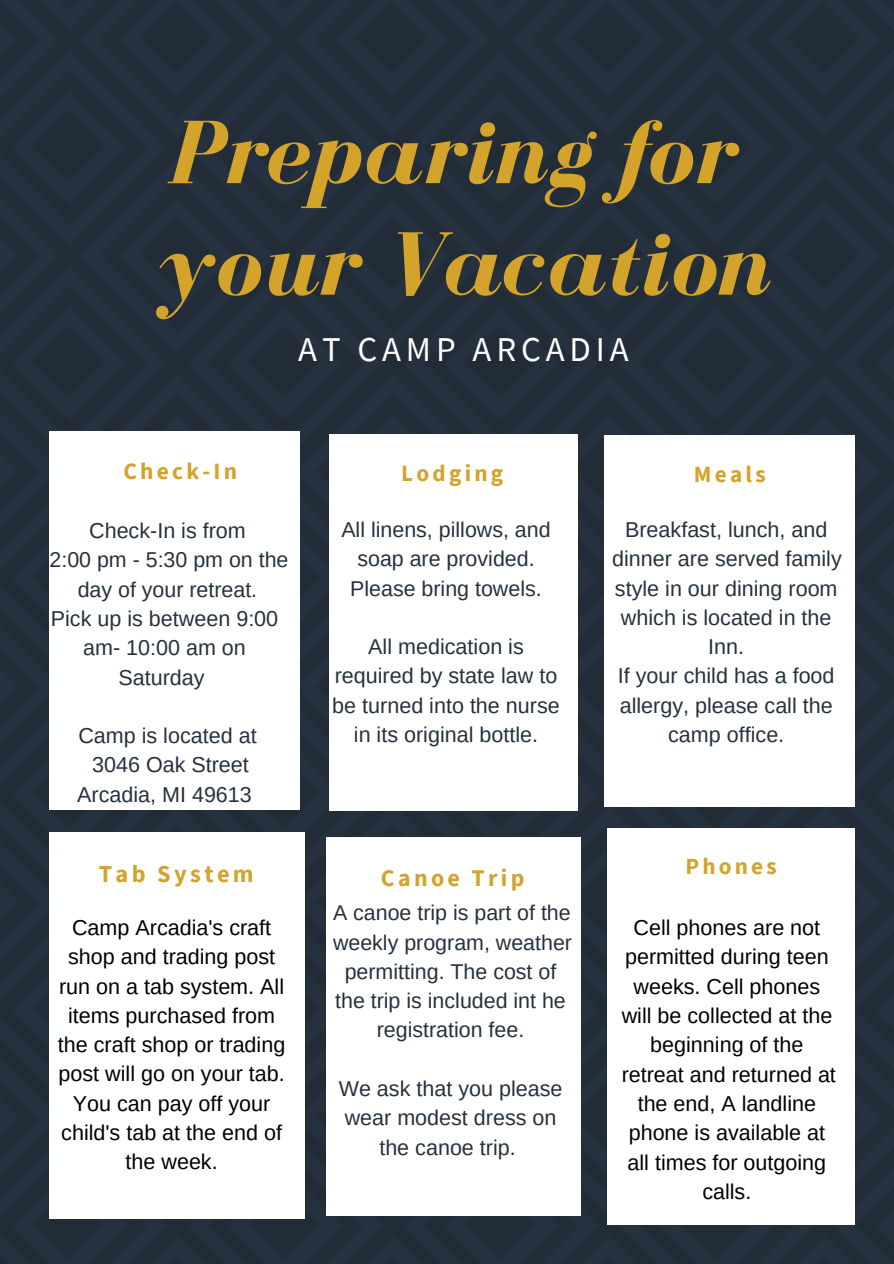
<style>
.page{position:relative;width:894px;height:1264px;background:#fff}
.page>*{position:absolute;margin:0;border:0;box-sizing:border-box;transform-origin:0 0}
.t1{font:italic 700 92.7px/111.4px "Bodoni FLF";color:#d3a32b}
.t2{font:34.8px "Source Sans Pro";letter-spacing:.14em;color:#fff}
.t3{font:700 24.3px "Source Sans Pro";letter-spacing:.14em;color:#d3a32b}
.t4{font:700 23.85px "Source Sans Pro";letter-spacing:.14em;color:#d3a32b}
.t5{font:700 23.4px "Source Sans Pro";letter-spacing:.14em;color:#d3a32b}
.t6{font:700 23.25px "Source Sans Pro";letter-spacing:.14em;color:#d3a32b}
.t7{font:700 23.1px "Source Sans Pro";letter-spacing:.14em;color:#d3a32b}
.t8{font:21.45px/29.2px "Arimo";color:#25313e;text-align:center}
.t9{font:21.45px/29.2px "Arimo";color:#000;text-align:center}
</style>
<div class="page">
<div style="left:0;top:0;width:893px;height:1263px;background:#222d39"></div>
<div style="left:50px;top:431px;width:250px;height:379px;background:#fff"></div>
<div style="left:329px;top:435px;width:248px;height:376px;background:#fff"></div>
<div style="left:604px;top:435px;width:249px;height:372px;background:#fff"></div>
<div style="left:50px;top:832px;width:254px;height:386px;background:#fff"></div>
<div style="left:326px;top:837px;width:254px;height:378px;background:#fff"></div>
<div style="left:607px;top:828px;width:246px;height:397px;background:#fff"></div>
<h1 class="t1" style="left:158px;top:97px;width:612px">Preparing for your Vacation</h1>
<h2 class="t2" style="left:298px;top:326px;width:332px">AT CAMP ARCADIA</h2>
<p class="t5" style="left:123px;top:456px;width:115px">Check-In</p>
<p class="t6" style="left:401px;top:458px;width:104px">Lodging</p>
<p class="t6" style="left:693px;top:459px;width:73px">Meals</p>
<p class="t8" style="left:89px;top:516px;width:158px">Check-In is from</p>
<p class="t8" style="left:49px;top:545px;width:240px">2:00 pm - 5:30 pm on the</p>
<p class="t8" style="left:78px;top:574px;width:181px">day of your retreat.</p>
<p class="t8" style="left:51px;top:604px;width:229px">Pick up is between 9:00</p>
<p class="t8" style="left:83px;top:633px;width:164px">am- 10:00 am on</p>
<p class="t8" style="left:118px;top:662px;width:88px">Saturday</p>
<p class="t8" style="left:77px;top:721px;width:181px">Camp is located at<br>3046 Oak Street<br>Arcadia, MI 49613</p>
<p class="t8" style="left:341px;top:515px;width:211px">All linens, pillows, and soap are provided.<br>Please bring towels.</p>
<p class="t8" style="left:332px;top:632px;width:229px">All medication is required by state law to be turned into the nurse in its original bottle.</p>
<p class="t3" style="left:99px;top:857px;width:156px">Tab System</p>
<p class="t4" style="left:381px;top:862px;width:145px">Canoe Trip</p>
<p class="t9" style="left:58px;top:912px;width:229px">Camp Arcadia's craft shop and trading post run on a tab system. All items purchased from the craft shop or trading post will go on your tab.<br>You can pay off your child's tab at the end of the week.</p>
<p class="t8" style="left:333px;top:898px;width:240px">A canoe trip is part of the weekly program, weather permitting. The cost of the trip is included int he registration fee.</p>
<p class="t8" style="left:338px;top:1073px;width:225px">We ask that you please wear modest dress on the canoe trip.</p>
<p class="t8" style="left:612px;top:515px;width:231px">Breakfast, lunch, and dinner are served family style in our dining room which is located in the<br>Inn.<br>If your child has a food allergy, please call the camp office.</p>
<p class="t7" style="left:685px;top:851px;width:93px">Phones</p>
<p class="t9" style="left:621px;top:913px;width:216px">Cell phones are not permitted during teen weeks. Cell phones will be collected at the beginning of the retreat and returned at the end, A landline phone is available at all times for outgoing calls.</p>
</div>
